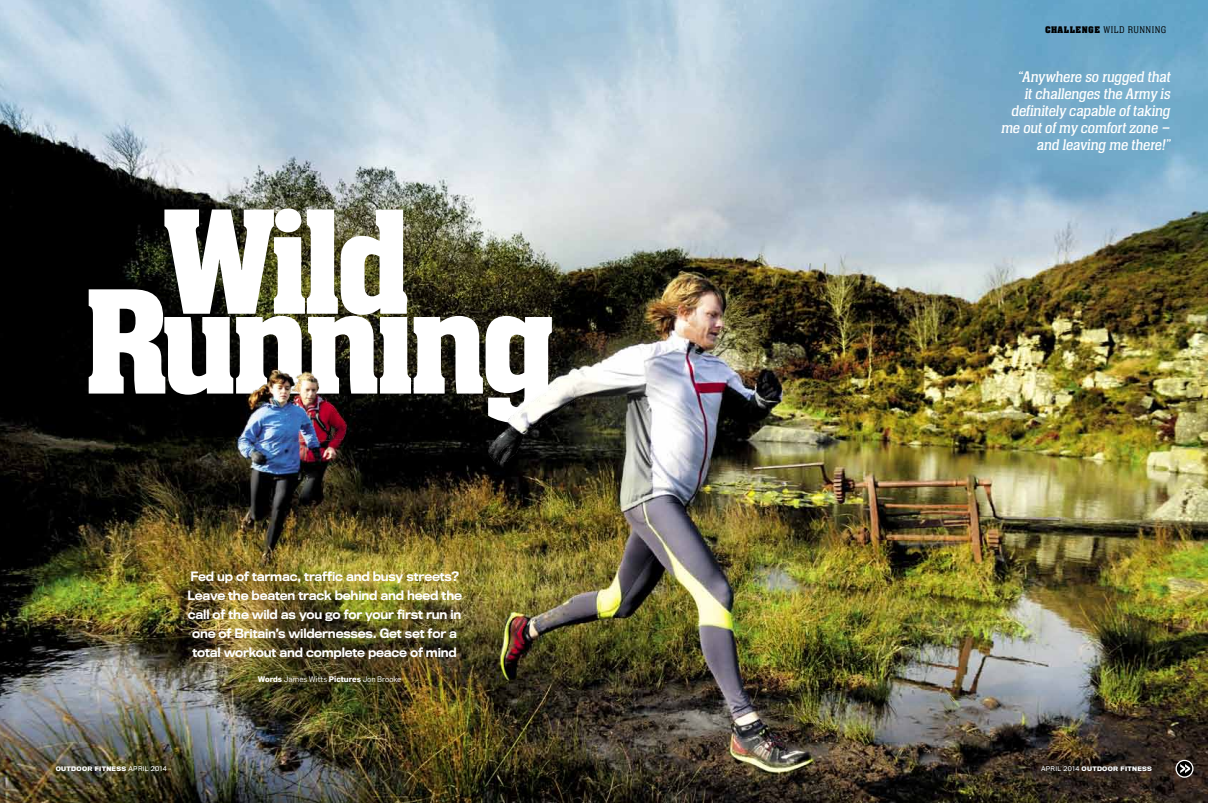
<style>
.page{position:relative;width:1208px;height:803px;background:#fff}
.page>*{position:absolute;margin:0;border:0;box-sizing:border-box;transform-origin:0 0}
.t1{font:600 156.1px "Neue Aachen Pro";letter-spacing:-.05em;color:#fff;scale:.95 1}
.t2{font:16px/17px "Neue Aachen Pro";color:#fff;text-align:right}
.t3{font:500 12px/19px "Titling Gothic FB Normal";letter-spacing:-.015em;color:#fff;text-align:center}
.t4{font:300 10px "Neue Aachen Pro";letter-spacing:.045em;color:#000}
.t5{font:8px "Flama";letter-spacing:-.005em;color:#fff}
.t6{font:6px "Titling Gothic FB Normal";letter-spacing:.05em;color:#fff}
.t7{font:700 5.8px "Titling Gothic FB Normal";letter-spacing:.05em;color:#fff}
.s1{font-weight:700}
.s2{font-weight:400;font-size:6px}
.s3{font-weight:700;font-size:5.8px;color:#000}
.s4{font-weight:700;font-size:5.8px}
</style>
<div class="page">
<img style="left:0;top:0;width:1208px;height:802px">
<svg style="left:1176px;top:760px;width:16px;height:16px"></svg>
<div style="left:1175px;top:759px;width:18px;height:18px;border:1px solid #fff;border-radius:50%"></div>
<svg style="left:1180px;top:763px;width:10px;height:9px"></svg>
<img style="left:224px;top:351px;width:350px;height:110px">
<p class="t4" style="left:1045px;top:24px;width:123px"><span class="s1">CHALLENGE</span> WILD RUNNING</p>
<h1 class="t1" style="left:162px;top:176px;width:264px">Wild</h1>
<h1 class="t1" style="left:83px;top:256px;width:500px">Running</h1>
<p class="t3" style="left:187px;top:567px;width:276px">Fed up of tarmac, traffic and busy streets?<br>Leave the beaten track behind and heed the call of the wild as you go for your first run in one of Britain’s wildernesses. Get set for a total workout and complete peace of mind</p>
<p class="t5" style="left:258px;top:673px;width:145px"><span class="s1">Words</span> James Witts <span class="s1">Pictures</span> Jon Brooke</p>
<h2 class="t2" style="left:1000px;top:68px;width:173px">“Anywhere so rugged that itchallenges the Army is definitely capable oftaking me outofmy comfortzone - and leaving me there!”</h2>
<p class="t7" style="left:56px;top:765px;width:112px">OUTDOOR FITNESS <span class="s2">APRIL 2014</span></p>
<p class="t6" style="left:1041px;top:765px;width:68px">APRIL 2014 <span class="s3">OUTDO</span><span class="s4">OO</span></p>
<p class="t7" style="left:1113px;top:765px;width:40px">R FITNESS</p>
</div>
